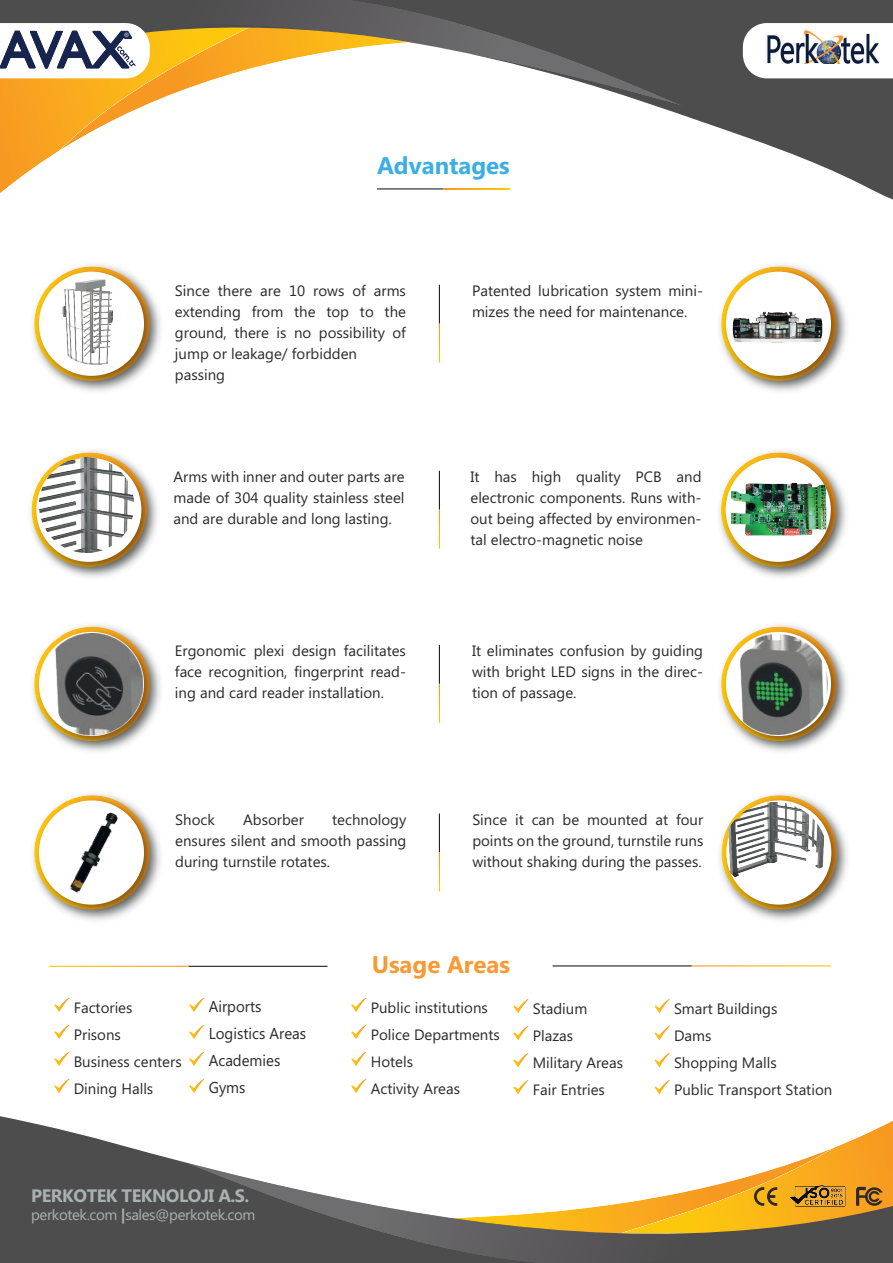
<style>
.page{position:relative;width:893px;height:1263px;background:#fff}
.page>*{position:absolute;margin:0;border:0;box-sizing:border-box;transform-origin:0 0}
.t1{font:700 24px "Microsoft Phags Pa";color:#f89a34}
.t2{font:700 24px "Microsoft Phags Pa";color:#3baee3}
.t3{font:700 18px "Microsoft Phags Pa";letter-spacing:-.025em;color:#aab1b2}
.t4{font:15.75px "Microsoft Phags Pa";color:#2b292a;scale:.96 1}
.t5{font:15px/21px "Microsoft Phags Pa";color:#2b292a;text-align:justify}
.t6{font:15px "Microsoft Phags Pa";letter-spacing:-.025em;color:#aab1b2}
.s1{font-weight:700}
</style>
<div class="page">
<svg style="left:0;top:0;width:893px;height:200px"></svg>
<svg style="left:114px;top:0;width:573px;height:107px"></svg>
<svg style="left:0;top:1116px;width:893px;height:147px;fill:#4d4d4e"></svg>
<svg style="left:183px;top:1162px;width:575px;height:101px;fill:#4d4d4e"></svg>
<svg style="left:743px;top:23px;width:150px;height:55px"></svg>
<img style="left:766px;top:29px;width:114px;height:34px">
<svg style="left:415px;top:1120px;width:478px;height:115px"></svg>
<img style="left:789px;top:1185px;width:58px;height:22px">
<svg style="left:0;top:23px;width:150px;height:55px"></svg>
<img style="left:0;top:31px;width:136px;height:42px">
<svg style="left:54px;top:998px;width:16px;height:14px"></svg>
<hr style="left:188px;top:966px;width:140px;height:1px;background:#202425">
<hr style="left:553px;top:965px;width:139px;height:1px;background:#202425">
<svg style="left:189px;top:998px;width:16px;height:14px"></svg>
<svg style="left:351px;top:998px;width:16px;height:14px"></svg>
<svg style="left:513px;top:999px;width:16px;height:15px"></svg>
<svg style="left:654px;top:999px;width:16px;height:15px"></svg>
<svg style="left:54px;top:1025px;width:16px;height:14px"></svg>
<svg style="left:189px;top:1025px;width:16px;height:14px"></svg>
<svg style="left:351px;top:1025px;width:16px;height:14px"></svg>
<svg style="left:513px;top:1026px;width:16px;height:15px"></svg>
<svg style="left:654px;top:1026px;width:16px;height:15px"></svg>
<svg style="left:54px;top:1052px;width:16px;height:14px"></svg>
<svg style="left:189px;top:1052px;width:16px;height:14px"></svg>
<svg style="left:351px;top:1052px;width:16px;height:14px"></svg>
<svg style="left:513px;top:1053px;width:16px;height:15px"></svg>
<svg style="left:654px;top:1053px;width:16px;height:15px"></svg>
<svg style="left:54px;top:1079px;width:16px;height:14px"></svg>
<svg style="left:189px;top:1079px;width:16px;height:14px"></svg>
<svg style="left:351px;top:1079px;width:16px;height:14px"></svg>
<svg style="left:513px;top:1080px;width:16px;height:15px"></svg>
<svg style="left:654px;top:1080px;width:16px;height:15px"></svg>
<img style="left:227px;top:141px;width:43px;height:42px">
<img style="left:32px;top:264px;width:129px;height:128px">
<div style="left:39px;top:272px;width:105px;height:104px;background:#fff;border-radius:50%"></div>
<img style="left:739px;top:264px;width:108px;height:128px">
<div style="left:726px;top:272px;width:105px;height:104px;background:#fff;border-radius:50%"></div>
<img style="left:30px;top:450px;width:128px;height:128px">
<div style="left:36px;top:458px;width:105px;height:104px;background:#fff;border-radius:50%"></div>
<img style="left:719px;top:450px;width:128px;height:128px">
<div style="left:726px;top:458px;width:105px;height:104px;background:#fff;border-radius:50%"></div>
<img style="left:731px;top:484px;width:95px;height:51px">
<img style="left:32px;top:624px;width:129px;height:128px">
<div style="left:39px;top:632px;width:105px;height:104px;background:#fff;border-radius:50%"></div>
<img style="left:719px;top:624px;width:128px;height:128px">
<div style="left:726px;top:632px;width:105px;height:104px;background:#fff;border-radius:50%"></div>
<hr style="left:439px;top:471px;width:1px;height:39px;background:#202425">
<hr style="left:439px;top:285px;width:1px;height:39px;background:#202425">
<hr style="left:439px;top:645px;width:1px;height:39px;background:#202425">
<hr style="left:439px;top:813px;width:1px;height:39px;background:#202425">
<img style="left:32px;top:793px;width:129px;height:128px">
<div style="left:39px;top:800px;width:105px;height:104px;background:#fff;border-radius:50%"></div>
<img style="left:719px;top:793px;width:129px;height:128px">
<div style="left:726px;top:800px;width:105px;height:104px;background:#fff;border-radius:50%"></div>
<hr style="left:377px;top:188px;width:66px;height:1px;background:#202425">
<hr style="left:443px;top:188px;width:66px;height:2px;background:#fff">
<img style="left:719px;top:282px;width:117px;height:92px">
<img style="left:728px;top:802px;width:95px;height:74px">
<img style="left:40px;top:458px;width:94px;height:94px">
<img style="left:70px;top:812px;width:48px;height:81px">
<img style="left:63px;top:279px;width:50px;height:85px">
<img style="left:54px;top:628px;width:97px;height:110px">
<img style="left:740px;top:634px;width:87px;height:100px">
<h1 class="t2" style="left:377px;top:155px;width:134px">Advantages</h1>
<p class="t5" style="left:175px;top:281px;width:233px;text-align:left">Since there are 10 rows of arms extending from the top to the ground, there is no possibility of jump or leakage/ forbidden passing</p>
<p class="t5" style="left:472px;top:281px;width:232px">Patented lubrication system mini&shy;mizes the need for maintenance.</p>
<p class="t5" style="left:173px;top:467px;width:233px">Arms with inner and outer parts are made of 304 quality stainless steel and are durable and long lasting.</p>
<p class="t5" style="left:175px;top:641px;width:233px">Ergonomic plexi design facilitates face recognition, fingerprint read&shy;ing and card reader installation.</p>
<p class="t5" style="left:175px;top:810px;width:233px;text-indent:157px">technology ensures silent and smooth passing during turnstile rotates.</p>
<p class="t5" style="left:175px;top:810px;width:41px">Shock</p>
<p class="t5" style="left:243px;top:810px;width:62px">Absorber</p>
<p class="t5" style="left:470px;top:467px;width:233px">It has high quality PCB and electronic components. Runs with&shy;out being affected by environmen&shy;tal electro-magnetic noise</p>
<p class="t5" style="left:472px;top:641px;width:233px">It eliminates confusion by guiding with bright LED signs in the direc&shy;tion of passage.</p>
<p class="t5" style="left:472px;top:810px;width:233px">Since it can be mounted at four points on the ground, turnstile runs without shaking during the passes.</p>
<h1 class="t1" style="left:372px;top:954px;width:140px">Usage Areas</h1>
<p class="t5" style="left:74px;top:998px;width:60px">Factories</p>
<p class="t4" style="left:209px;top:1000px;width:56px">Airports</p>
<p class="t5" style="left:371px;top:998px;width:119px">Public institutions</p>
<p class="t5" style="left:533px;top:999px;width:56px">Stadium</p>
<p class="t5" style="left:674px;top:999px;width:105px">Smart Buildings</p>
<p class="t5" style="left:74px;top:1025px;width:49px">Prisons</p>
<p class="t4" style="left:209px;top:1027px;width:103px">Logistics Areas</p>
<p class="t5" style="left:371px;top:1025px;width:131px">Police Departments</p>
<p class="t5" style="left:533px;top:1026px;width:42px">Plazas</p>
<p class="t5" style="left:674px;top:1026px;width:39px">Dams</p>
<p class="t5" style="left:74px;top:1052px;width:110px">Business centers</p>
<p class="t4" style="left:209px;top:1054px;width:76px">Academies</p>
<p class="t5" style="left:371px;top:1052px;width:44px">Hotels</p>
<p class="t5" style="left:533px;top:1053px;width:92px">Military Areas</p>
<p class="t5" style="left:674px;top:1053px;width:104px">Shopping Malls</p>
<p class="t5" style="left:74px;top:1079px;width:81px">Dining Halls</p>
<p class="t4" style="left:209px;top:1081px;width:40px">Gyms</p>
<p class="t5" style="left:371px;top:1079px;width:91px">Activity Areas</p>
<p class="t5" style="left:533px;top:1080px;width:74px">Fair Entries</p>
<p class="t5" style="left:674px;top:1080px;width:160px">Public Transport Station</p>
<p class="t3" style="left:31px;top:1188px;width:220px">PERKOTEK TEKNOLOJI A.S.</p>
<p class="t6" style="left:31px;top:1209px;width:226px">perkotek.com <span class="s1">|</span>sales@perkotek.com</p>
</div>
